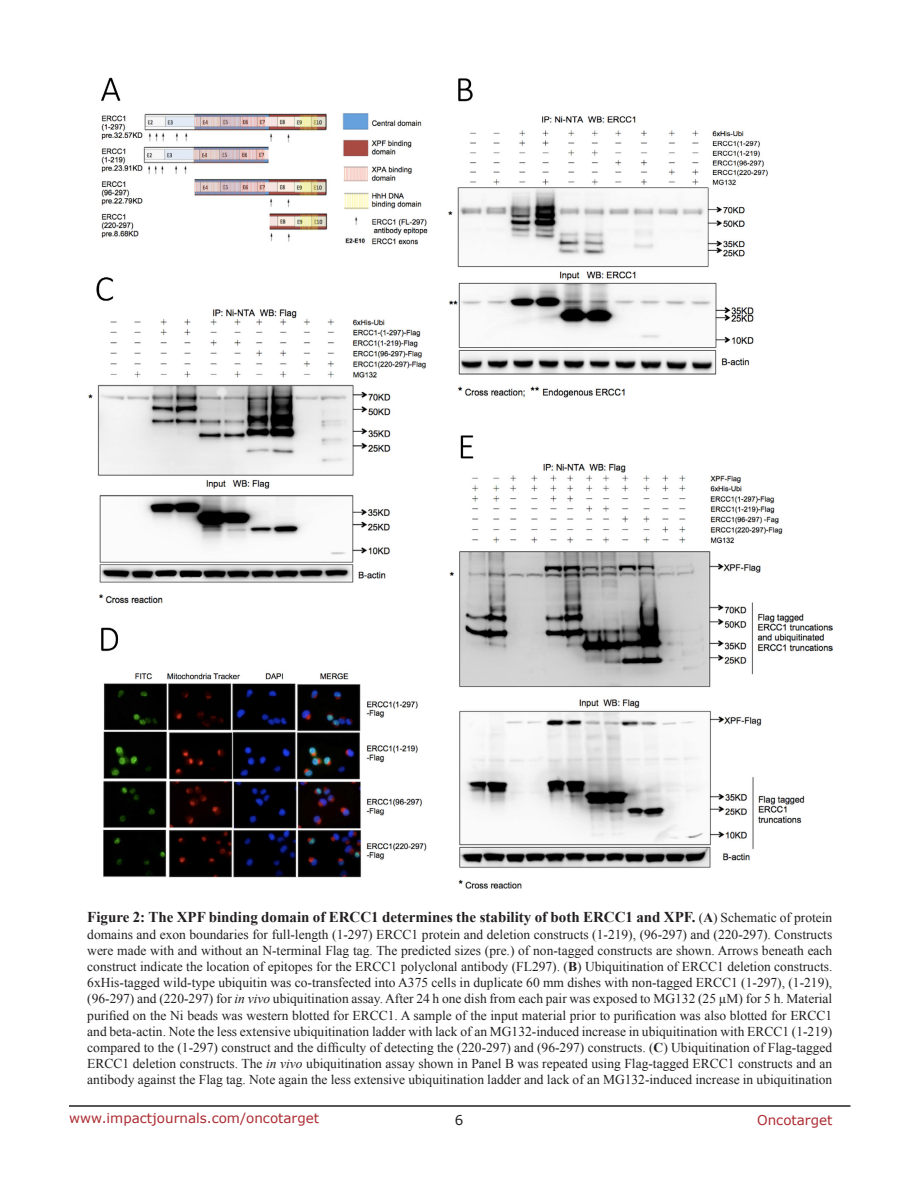
<style>
.page{position:relative;width:918px;height:1188px;background:#fff}
.page>*{position:absolute;margin:0;border:0;box-sizing:border-box;transform-origin:0 0}
.FigureText{font:700 15px "Times New Roman";color:#231f20}
.FigureText-2{font:13.5px/16.2px "Times New Roman";color:#231f20;text-align:justify}
.t1{font:13.5px "Verdana";color:#ac2b31}
.t2{font:13.5px "Verdana";color:#231f20}
.s1{font-weight:400;font-size:13.5px}
.s2{font-size:13.5px}
.s3{font-weight:700}
.s4{font-style:italic}
</style>
<div class="page">
<hr style="left:69px;top:1105px;width:781px;height:2px;background:#231f20">
<img style="left:88px;top:77px;width:744px;height:812px">
<p class="FigureText" style="left:87px;top:907px;width:747px">Figure 2: The XPF binding domain of ERCC1 determines the stability of both ERCC1 and XPF. <span class="s1">(</span><span class="s2">A</span><span class="s1">) Schematic of protein</span></p>
<p class="FigureText-2" style="left:87px;top:926px;width:747px">domains and exon boundaries for full-length (1-297) ERCC1 protein and deletion constructs (1-219), (96-297) and (220-297). Constructs were made with and without an N-terminal Flag tag. The predicted sizes (pre.) of non-tagged constructs are shown. Arrows beneath each construct indicate the location of epitopes for the ERCC1 polyclonal antibody (FL297). (<span class="s3">B</span>) Ubiquitination of ERCC1 deletion constructs.<br>6xHis-tagged wild-type ubiquitin was co-transfected into A375 cells in duplicate 60 mm dishes with non-tagged ERCC1 (1-297), (1-219), (96-297) and (220-297) for <span class="s4">in vivo</span> ubiquitination assay. After 24 h one dish from each pair was exposed to MG132 (25 µΜ) for 5 h. Material purified on the Ni beads was western blotted for ERCC1. A sample of the input material prior to purification was also blotted for ERCC1 and beta-actin. Note the less extensive ubiquitination ladder with lack of an MG132-induced increase in ubiquitination with ERCC1 (1-219) compared to the (1-297) construct and the difficulty of detecting the (220-297) and (96-297) constructs. (<span class="s3">C</span>) Ubiquitination of Flag-tagged ERCC1 deletion constructs. The <span class="s4">in vivo</span> ubiquitination assay shown in Panel B was repeated using Flag-tagged ERCC1 constructs and an antibody against the Flag tag. Note again the less extensive ubiquitination ladder and lack of an MG132-induced increase in ubiquitination</p>
<p class="t1" style="left:69px;top:1109px;width:252px">www.impactjournals.com/oncotarget</p>
<p class="t2" style="left:455px;top:1111px;width:10px">6</p>
<p class="t1" style="left:757px;top:1111px;width:77px">Oncotarget</p>
</div>
